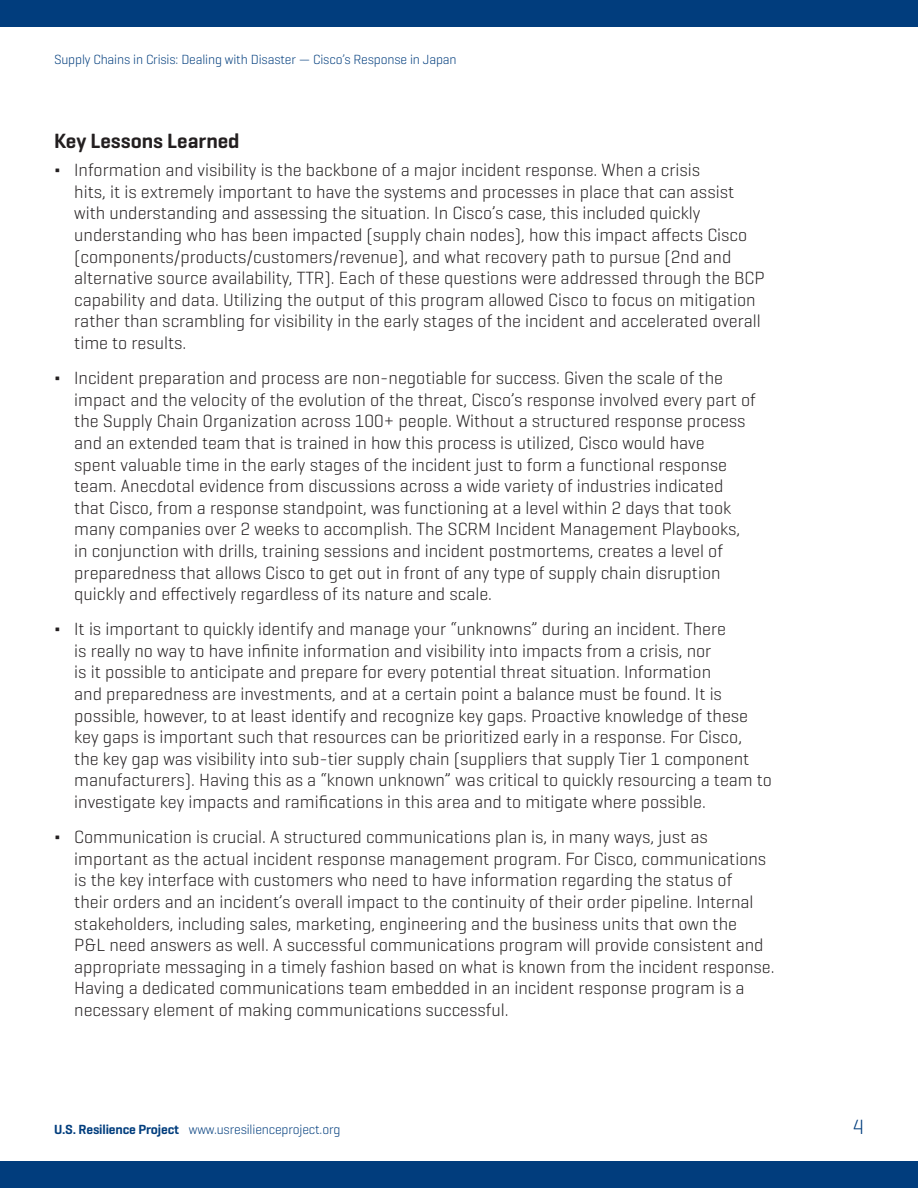
<style>
.page{position:relative;width:918px;height:1188px;background:#fff}
.page>*{position:absolute;margin:0;border:0;box-sizing:border-box;transform-origin:0 0}
.Subhead{font:600 21px "Geogrotesque";color:#231f20}
.t1{font:300 21px "Geogrotesque";color:#013d7d}
.Bullets{font:300 18px/21.6px "Geogrotesque";color:#231f20}
.t2{font:300 13.5px "Geogrotesque";letter-spacing:-.01em;color:#013d7d}
.s1{font-weight:600}
</style>
<div class="page">
<div style="left:0;top:1161px;width:918px;height:27px;background:#013d7d"></div>
<div style="left:0;top:0;width:918px;height:27px;background:#013d7d"></div>
<p class="t2" style="left:54px;top:51px;width:404px">Supply Chains in Crisis: Dealing with Disaster — Cisco’s Response in Japan</p>
<p class="Subhead" style="left:54px;top:128px;width:187px">Key Lessons Learned</p>
<p class="Bullets" style="left:74px;top:159px;width:692px;text-indent:-20px">Δ Information and visibility is the backbone of a major incident response. When a crisis<br>hits, it is extremely important to have the systems and processes in place that can assist with understanding and assessing the situation. In Cisco’s case, this included quickly understanding who has been impacted (supply chain nodes), how this impact affects Cisco (components/products/customers/revenue), and what recovery path to pursue (2nd and alternative source availability, TTR). Each of these questions were addressed through the BCP capability and data. Utilizing the output of this program allowed Cisco to focus on mitigation rather than scrambling for visibility in the early stages of the incident and accelerated overall time to results.</p>
<p class="Bullets" style="left:74px;top:367px;width:683px;text-indent:-20px">Δ Incident preparation and process are non-negotiable for success. Given the scale of the impact and the velocity of the evolution of the threat, Cisco’s response involved every part of the Supply Chain Organization across 100+ people. Without a structured response process and an extended team that is trained in how this process is utilized, Cisco would have<br>spent valuable time in the early stages of the incident just to form a functional response team. Anecdotal evidence from discussions across a wide variety of industries indicated that Cisco, from a response standpoint, was functioning at a level within 2 days that took many companies over 2 weeks to accomplish. The SCRM Incident Management Playbooks, in conjunction with drills, training sessions and incident postmortems, creates a level of preparedness that allows Cisco to get out in front of any type of supply chain disruption quickly and effectively regardless of its nature and scale.</p>
<p class="Bullets" style="left:74px;top:618px;width:699px;text-indent:-20px">Δ It is important to quickly identify and manage your “unknowns” during an incident. There<br>is really no way to have infinite information and visibility into impacts from a crisis, nor<br>is it possible to anticipate and prepare for every potential threat situation. Information<br>and preparedness are investments, and at a certain point a balance must be found. It is possible, however, to at least identify and recognize key gaps. Proactive knowledge of these key gaps is important such that resources can be prioritized early in a response. For Cisco,<br>the key gap was visibility into sub-tier supply chain (suppliers that supply Tier 1 component manufacturers). Having this as a “known unknown” was critical to quickly resourcing a team to investigate key impacts and ramifications in this area and to mitigate where possible.</p>
<p class="Bullets" style="left:74px;top:826px;width:702px;text-indent:-20px">Δ Communication is crucial. A structured communications plan is, in many ways, just as important as the actual incident response management program. For Cisco, communications is the key interface with customers who need to have information regarding the status of<br>their orders and an incident’s overall impact to the continuity of their order pipeline. Internal stakeholders, including sales, marketing, engineering and the business units that own the<br>P&amp;L need answers as well. A successful communications program will provide consistent and appropriate messaging in a timely fashion based on what is known from the incident response.<br>Having a dedicated communications team embedded in an incident response program is a necessary element of making communications successful.</p>
<p class="t2" style="left:54px;top:1121px;width:288px"><span class="s1">U.S. Resilience Project</span> www.usresilienceproject.org</p>
<p class="t1" style="left:853px;top:1114px;width:13px">4</p>
</div>
